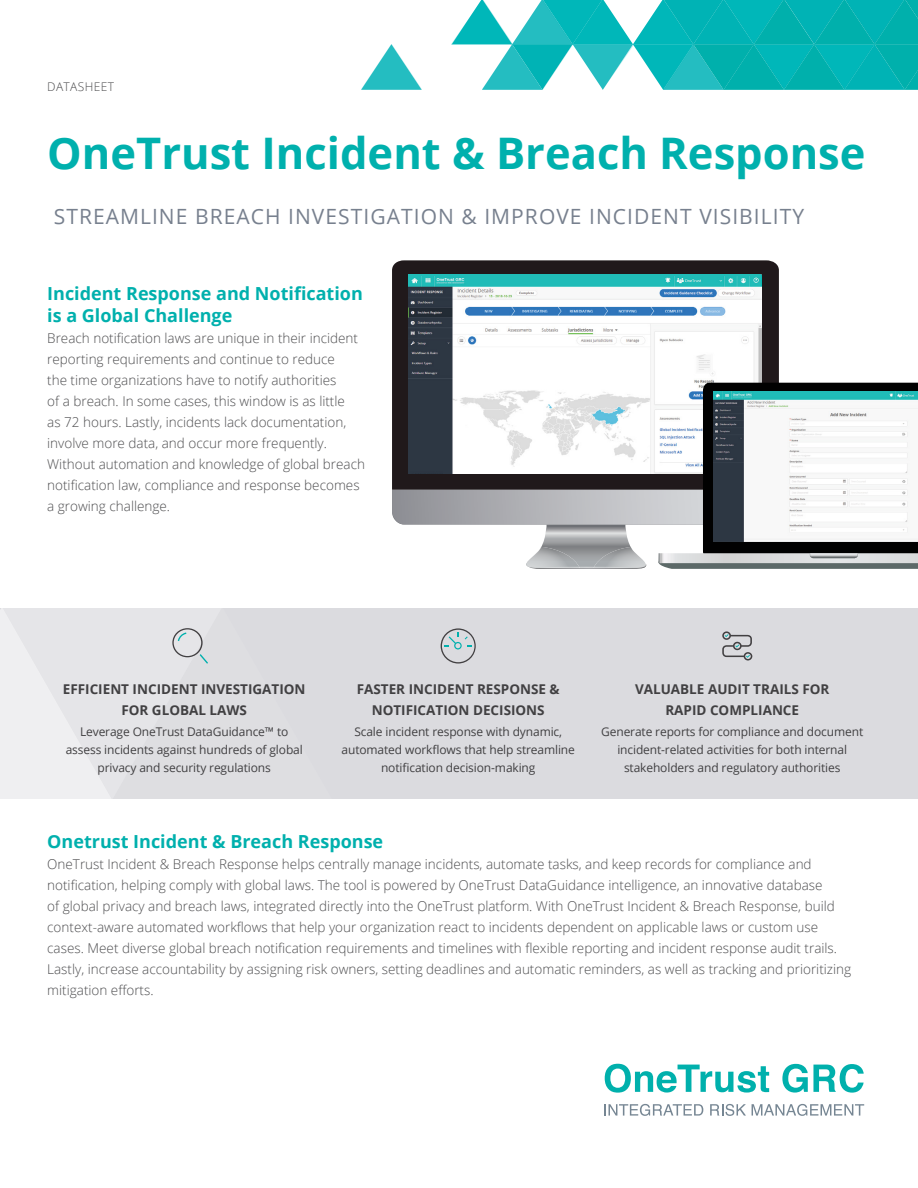
<style>
.page{position:relative;width:918px;height:1188px;background:#fff}
.page>*{position:absolute;margin:0;border:0;box-sizing:border-box;transform-origin:0 0}
.t1{font:700 43.5px "Open Sans";color:#00b0ad}
.t2{font:21px "Open Sans";letter-spacing:.05em;color:#77808e}
.t3{font:700 18px/22.5px "Open Sans";color:#00b0ad}
.t4{font:300 13.5px/21px "Open Sans";color:#4d4d4f}
.t5{font:700 13.5px/21px "Open Sans";color:#414042;text-align:center}
.t6{font:12px/18px "Open Sans";letter-spacing:-.01em;color:#414042;text-align:center}
.t7{font:300 12px "Open Sans";letter-spacing:.03em;color:#4d4d4f}
</style>
<div class="page">
<svg style="left:605px;top:1064px;width:164px;height:29px"></svg>
<svg style="left:782px;top:1064px;width:82px;height:29px"></svg>
<svg style="left:604px;top:1104px;width:99px;height:12px"></svg>
<svg style="left:710px;top:1104px;width:36px;height:12px"></svg>
<svg style="left:752px;top:1104px;width:112px;height:12px"></svg>
<svg style="left:361px;top:0;width:557px;height:90px"></svg>
<div style="left:0;top:608px;width:918px;height:191px;background:#dbdbdf"></div>
<svg style="left:392px;top:260px;width:387px;height:123px;fill:#20191b"></svg>
<img style="left:408px;top:276px;width:353px;height:107px">
<svg style="left:392px;top:383px;width:526px;height:186px"></svg>
<img style="left:713px;top:391px;width:205px;height:150px">
<hr style="left:408px;top:274px;width:353px;height:2px;background:#20bcb7">
<svg style="left:0;top:608px;width:208px;height:191px"></svg>
<svg style="left:722px;top:631px;width:30px;height:30px"></svg>
<svg style="left:441px;top:628px;width:35px;height:36px"></svg>
<p class="t7" style="left:47px;top:78px;width:68px">DATASHEET</p>
<h1 class="t1" style="left:47px;top:123px;width:820px">OneTrust Incident &amp; Breach Response</h1>
<h2 class="t2" style="left:54px;top:202px;width:752px">STREAMLINE BREACH INVESTIGATION &amp; IMPROVE INCIDENT VISIBILITY</h2>
<h3 class="t3" style="left:47px;top:282px;width:317px">Incident Response and Notification is a Global Challenge</h3>
<p class="t4" style="left:47px;top:328px;width:319px">Breach notification laws are unique in their incident reporting requirements and continue to reduce<br>the time organizations have to notify authorities<br>of a breach. In some cases, this window is as little<br>as 72 hours. Lastly, incidents lack documentation, involve more data, and occur more frequently.<br>Without automation and knowledge of global breach notification law, compliance and response becomes a growing challenge.</p>
<p class="t5" style="left:63px;top:678px;width:244px">EFFICIENT INCIDENT INVESTIGATION<br>FOR GLOBAL LAWS</p>
<p class="t5" style="left:357px;top:678px;width:205px">FASTER INCIDENT RESPONSE &amp;<br>NOTIFICATION DECISIONS</p>
<p class="t5" style="left:635px;top:678px;width:196px">VALUABLE AUDIT TRAILS FOR<br>RAPID COMPLIANCE</p>
<p class="t6" style="left:66px;top:723px;width:239px">Leverage OneTrust DataGuidance™ to assess incidents against hundreds of global privacy and security regulations</p>
<p class="t6" style="left:342px;top:723px;width:235px">Scale incident response with dynamic, automated workflows that help streamline notification decision-making</p>
<p class="t6" style="left:601px;top:723px;width:263px">Generate reports for compliance and document incident-related activities for both internal stakeholders and regulatory authorities</p>
<h3 class="t3" style="left:47px;top:830px;width:338px">Onetrust Incident &amp; Breach Response</h3>
<p class="t4" style="left:47px;top:853px;width:805px">OneTrust Incident &amp; Breach Response helps centrally manage incidents, automate tasks, and keep records for compliance and notification, helping comply with global laws. The tool is powered by OneTrust DataGuidance intelligence, an innovative database<br>of global privacy and breach laws, integrated directly into the OneTrust platform. With OneTrust Incident &amp; Breach Response, build context-aware automated workflows that help your organization react to incidents dependent on applicable laws or custom use cases. Meet diverse global breach notification requirements and timelines with flexible reporting and incident response audit trails.<br>Lastly, increase accountability by assigning risk owners, setting deadlines and automatic reminders, as well as tracking and prioritizing mitigation efforts.</p>
</div>
